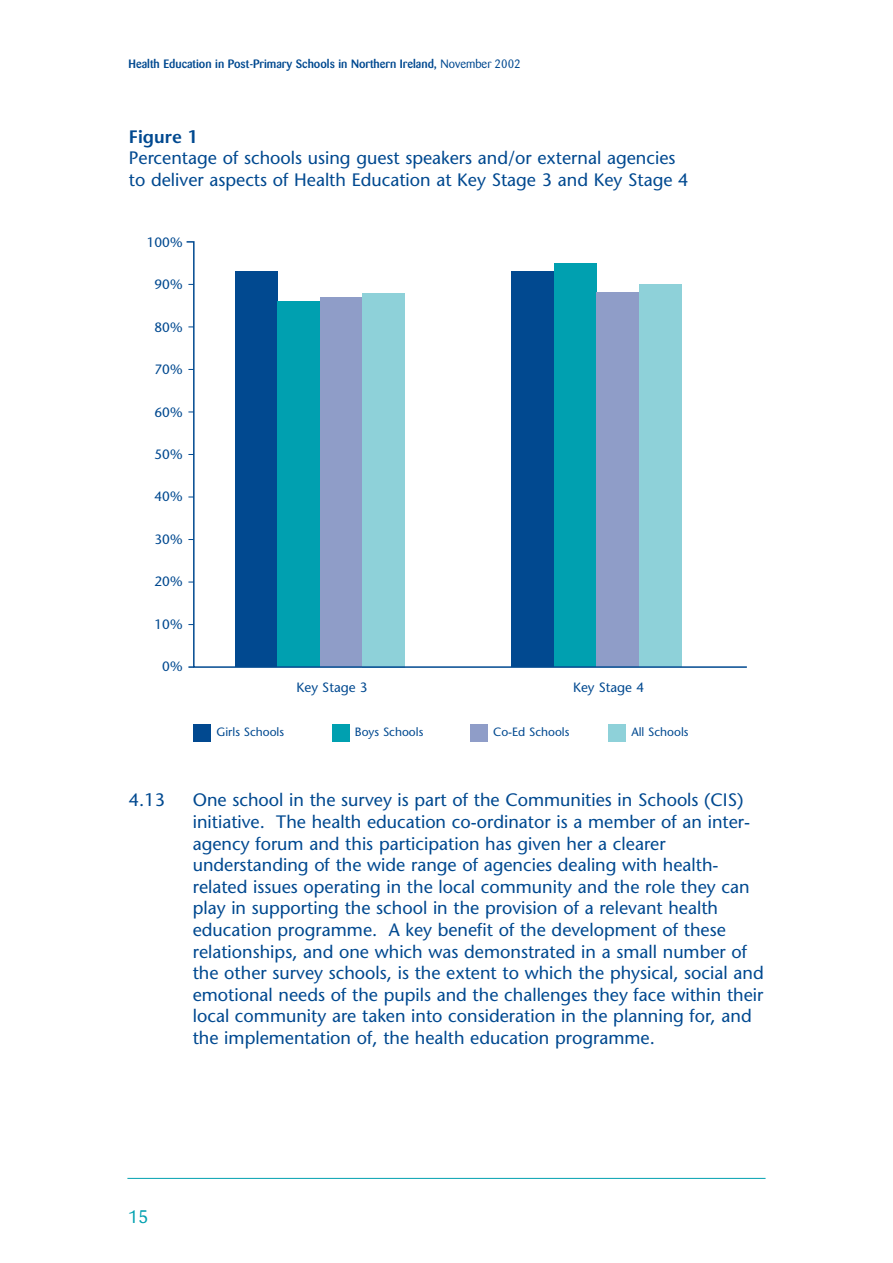
<style>
.page{position:relative;width:893px;height:1263px;background:#fff}
.page>*{position:absolute;margin:0;border:0;box-sizing:border-box;transform-origin:0 0}
.t1{font:18px/21.6px "Stone Sans";color:#014990}
.t2{font:600 18px "Stone Sans";color:#014990}
.t3{font:18px "Barmeno";color:#00a0b0}
.t4{font:13.5px "Stone Sans";color:#014990}
.t5{font:500 12px "Barmeno";color:#014990}
.t6{font:12px "Stone Sans";color:#014990}
.s1{font-weight:400}
</style>
<div class="page">
<hr style="left:127px;top:1178px;width:638px;height:1px;background:#00a0b0">
<svg style="left:186px;top:241px;width:561px;height:427px"></svg>
<svg style="left:188px;top:666px;width:6px;height:2px"></svg>
<div style="left:194px;top:724px;width:17px;height:17px;background:#014990"></div>
<div style="left:332px;top:724px;width:17px;height:17px;background:#00a0b0"></div>
<div style="left:470px;top:724px;width:17px;height:17px;background:#8f9dc8"></div>
<div style="left:608px;top:724px;width:17px;height:17px;background:#8ed1d9"></div>
<p class="t5" style="left:129px;top:59px;width:393px">Health Education in Post-Primary Schools in Northern Ireland, <span class="s1">November 2002</span></p>
<p class="t2" style="left:129px;top:130px;width:70px">Figure 1</p>
<p class="t1" style="left:129px;top:149px;width:561px">Percentage of schools using guest speakers and/or external agencies to deliver aspects of Health Education at Key Stage 3 and Key Stage 4</p>
<p class="t4" style="left:147px;top:237px;width:37px">100%</p>
<p class="t4" style="left:154px;top:279px;width:29px">90%</p>
<p class="t4" style="left:154px;top:322px;width:29px">80%</p>
<p class="t4" style="left:154px;top:364px;width:29px">70%</p>
<p class="t4" style="left:154px;top:407px;width:29px">60%</p>
<p class="t4" style="left:154px;top:449px;width:29px">50%</p>
<p class="t4" style="left:154px;top:492px;width:29px">40%</p>
<p class="t4" style="left:154px;top:534px;width:29px">30%</p>
<p class="t4" style="left:154px;top:576px;width:29px">20%</p>
<p class="t4" style="left:154px;top:619px;width:29px">10%</p>
<p class="t4" style="left:162px;top:661px;width:22px">0%</p>
<p class="t4" style="left:296px;top:682px;width:73px">Key Stage 3</p>
<p class="t4" style="left:573px;top:682px;width:73px">Key Stage 4</p>
<p class="t6" style="left:216px;top:727px;width:69px">Girls Schools</p>
<p class="t6" style="left:355px;top:727px;width:70px">Boys Schools</p>
<p class="t6" style="left:493px;top:727px;width:78px">Co-Ed Schools</p>
<p class="t6" style="left:631px;top:727px;width:59px">All Schools</p>
<p class="t1" style="left:129px;top:791px;width:38px">4.13</p>
<p class="t1" style="left:193px;top:791px;width:572px">One school in the survey is part of the Communities in Schools (CIS) initiative. The health education co-ordinator is a member of an inter&shy;agency forum and this participation has given her a clearer understanding of the wide range of agencies dealing with health&shy;related issues operating in the local community and the role they can play in supporting the school in the provision of a relevant health education programme. A key benefit of the development of these relationships, and one which was demonstrated in a small number of the other survey schools, is the extent to which the physical, social and emotional needs of the pupils and the challenges they face within their local community are taken into consideration in the planning for, and the implementation of, the health education programme.</p>
<p class="t3" style="left:129px;top:1209px;width:21px">15</p>
</div>
